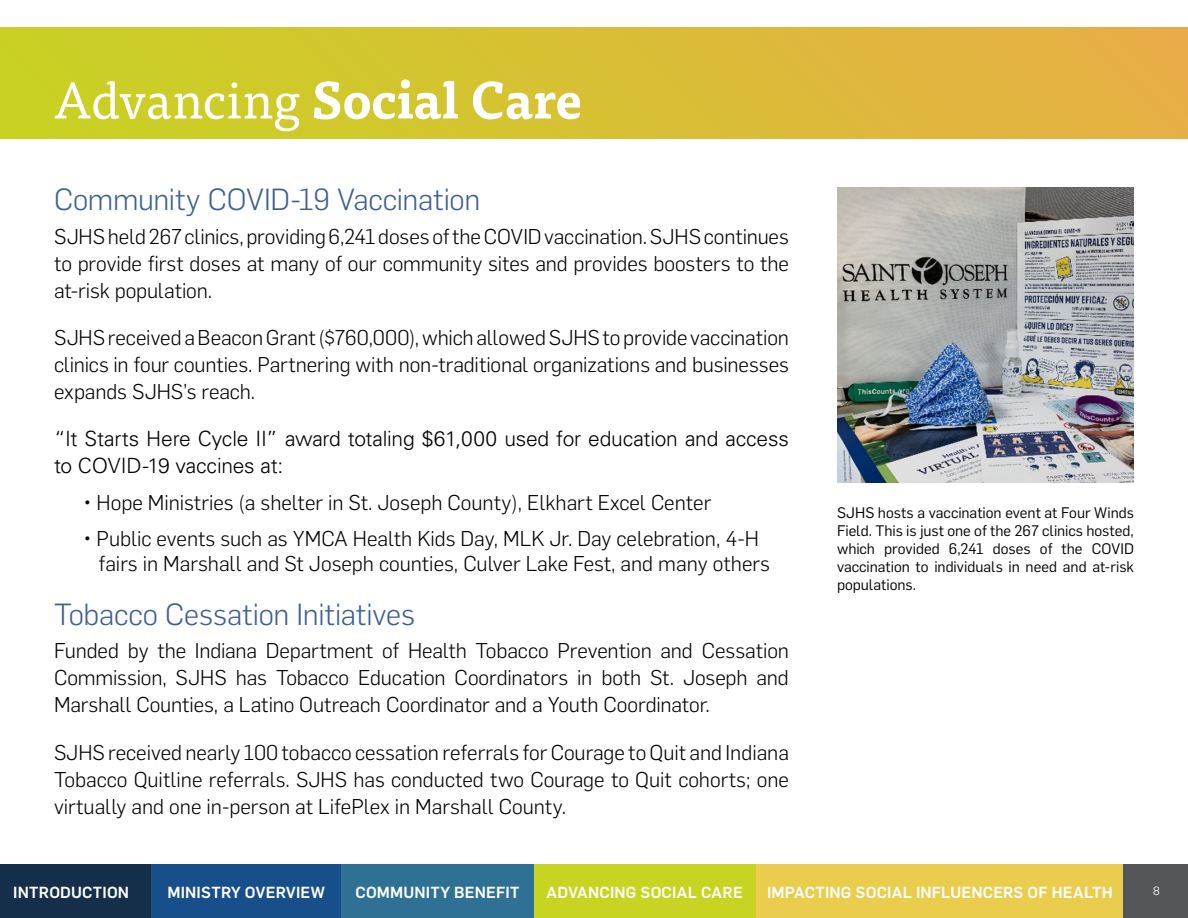
<style>
.page{position:relative;width:1188px;height:918px;background:#fff}
.page>*{position:absolute;margin:0;border:0;box-sizing:border-box;transform-origin:0 0}
.H1b{font:700 51px "Tisa Offc";letter-spacing:-.005em;color:#fff}
.Large_header{font:300 30px "Flama";letter-spacing:-.005em;color:#3e608f}
.t1{font:300 21px/27px "Flama";color:#000;text-align:justify}
.t2{font:300 21px/27px "Univers LT Std";letter-spacing:-.01em;color:#000}
.t3{font:500 15.75px "Flama";letter-spacing:.01em;color:#fff}
.Pull-quote{font:15px/18px "Flama";color:#000;text-align:justify}
.t4{font:300 12px "Univers LT Std";color:#fff}
.s1{font-weight:400}
</style>
<div class="page">
<div style="left:756px;top:864px;width:368px;height:54px;background:#eacd4d"></div>
<div style="left:151px;top:864px;width:599px;height:54px;background:#174f8a"></div>
<div style="left:534px;top:864px;width:222px;height:54px;background:#c7d421"></div>
<div style="left:341px;top:864px;width:193px;height:54px;background:#2e7195"></div>
<div style="left:0;top:864px;width:151px;height:54px;background:#152e4a"></div>
<div style="left:1124px;top:864px;width:64px;height:54px;background:#55565a"></div>
<div style="left:0;top:27px;width:1188px;height:112px;background:linear-gradient(to right,#c8d222,#e8ae46)"></div>
<img style="left:837px;top:188px;width:297px;height:295px">
<p class="H1b" style="left:54px;top:70px;width:530px"><span class="s1">Advancing</span> Social Care</p>
<p class="Large_header" style="left:54px;top:179px;width:428px">Community COVID-19 Vaccination</p>
<p class="t1" style="left:54px;top:221px;width:736px">SJHS held 267 clinics, providing 6,241 doses of the COVID vaccination. SJHS continues to provide first doses at many of our community sites and provides boosters to the at-risk population.</p>
<p class="t1" style="left:54px;top:323px;width:737px">SJHS received a Beacon Grant ($760,000), which allowed SJHS to provide vaccination clinics in four counties. Partnering with non-traditional organizations and businesses expands SJHS’s reach.</p>
<p class="t2" style="left:54px;top:425px;width:736px">“It Starts Here Cycle II” award totaling $61,000 used for education and access to COVID-19 vaccines at:</p>
<p class="t1" style="left:84px;top:488px;width:629px">• Hope Ministries (a shelter in St. Joseph County), Elkhart Excel Center</p>
<p class="t1" style="left:99px;top:525px;width:673px;line-height:25.2px;text-indent:-15px">• Public events such as YMCA Health Kids Day, MLK Jr. Day celebration, 4-H fairs in Marshall and St Joseph counties, Culver Lake Fest, and many others</p>
<p class="Large_header" style="left:54px;top:594px;width:363px">Tobacco Cessation Initiatives</p>
<p class="t1" style="left:54px;top:636px;width:737px">Funded by the Indiana Department of Health Tobacco Prevention and Cessation Commission, SJHS has Tobacco Education Coordinators in both St. Joseph and Marshall Counties, a Latino Outreach Coordinator and a Youth Coordinator.</p>
<p class="t1" style="left:54px;top:737px;width:737px">SJHS received nearly 100 tobacco cessation referrals for Courage to Quit and Indiana Tobacco Quitline referrals. SJHS has conducted two Courage to Quit cohorts; one virtually and one in-person at LifePlex in Marshall County.</p>
<p class="Pull-quote" style="left:837px;top:503px;width:299px">SJHS hosts a vaccination event at Four Winds Field. This is just one of the 267 clinics hosted, which provided 6,241 doses of the COVID vaccination to individuals in need and at-risk populations.</p>
<p class="t3" style="left:13px;top:881px;width:117px">INTRODUCTION</p>
<p class="t3" style="left:167px;top:881px;width:159px">MINISTRY OVERVIEW</p>
<p class="t3" style="left:355px;top:881px;width:166px">COMMUNITY BENEFIT</p>
<p class="t3" style="left:547px;top:881px;width:198px">ADVANCING SOCIAL CARE</p>
<p class="t3" style="left:767px;top:881px;width:347px">IMPACTING SOCIAL INFLUENCERS OF HEALTH</p>
<p class="t4" style="left:1153px;top:884px;width:8px">8</p>
</div>
